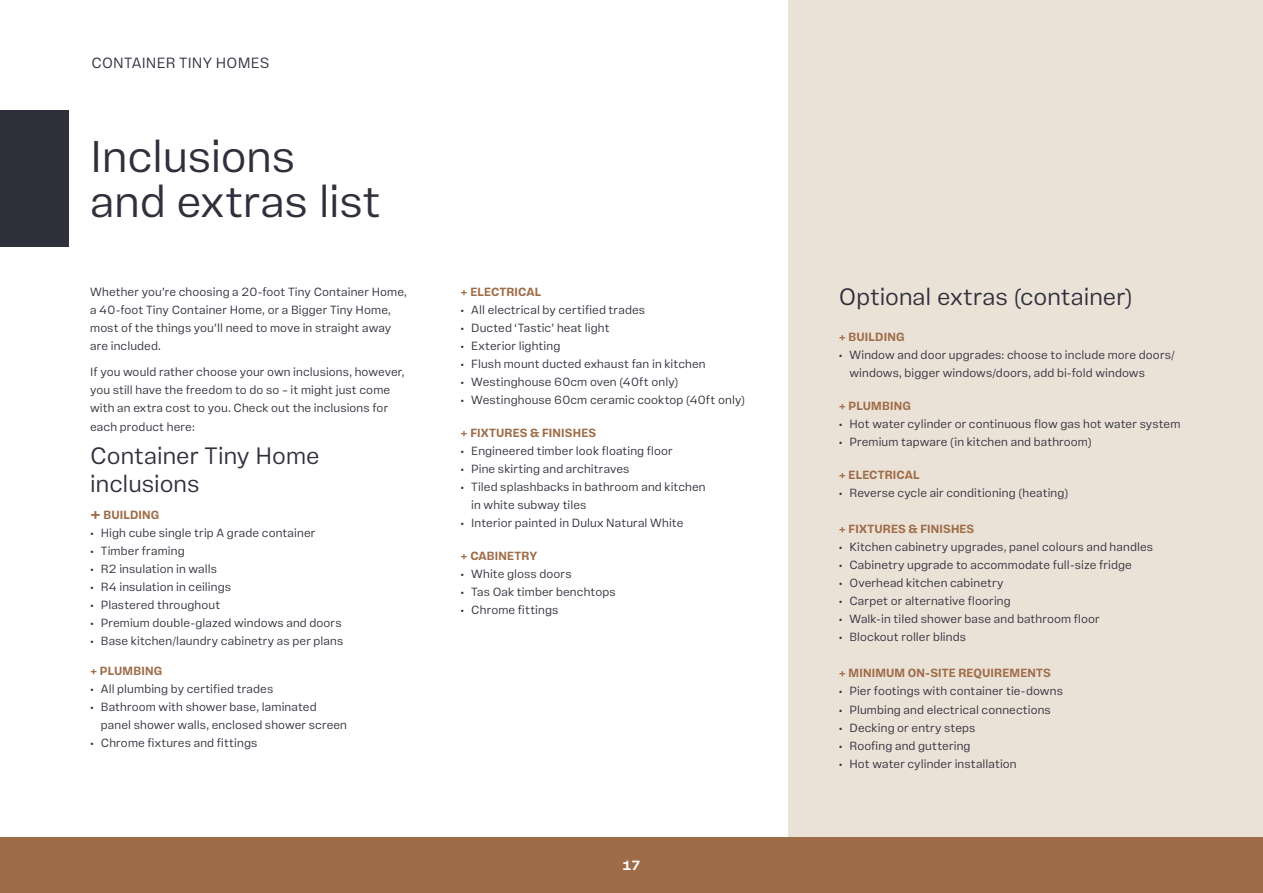
<style>
.page{position:relative;width:1263px;height:893px;background:#fff}
.page>*{position:absolute;margin:0;border:0;box-sizing:border-box;transform-origin:0 0}
.t1{font:300 45px/45px "Vinila";letter-spacing:-.005em;color:#30303d}
.t2{font:300 24px/28.5px "Vinila";color:#30303d}
.t3{font:300 15px "Vinila";letter-spacing:.015em;color:#30303d}
.t4{font:700 13.5px "Vinila";color:#fff}
.t5{font:300 12px/18px "Vinila";letter-spacing:.01em;color:#30303d}
.t6{font:700 12px "Vinila";letter-spacing:.01em;color:#9e6c47}
.s1{font-size:18px}
</style>
<div class="page">
<div style="left:788px;top:0;width:475px;height:893px;background:#ebe2d7"></div>
<div style="left:0;top:838px;width:1263px;height:55px;background:#9e6c47"></div>
<div style="left:0;top:111px;width:68px;height:136px;background:#30303d"></div>
<p class="t3" style="left:91px;top:54px;width:179px">CONTAINER TINY HOMES</p>
<h1 class="t1" style="left:90px;top:134px;width:293px">Inclusions and extras list</h1>
<p class="t5" style="left:90px;top:283px;width:318px">Whether you’re choosing a 20-foot Tiny Container Home, a 40-foot Tiny Container Home, or a Bigger Tiny Home, most of the things you’ll need to move in straight away are included.</p>
<p class="t5" style="left:90px;top:363px;width:316px">If you would rather choose your own inclusions, however, you still have the freedom to do so – it might just come with an extra cost to you. Check out the inclusions for each product here:</p>
<h2 class="t2" style="left:90px;top:441px;width:231px">Container Tiny Home inclusions</h2>
<p class="t6" style="left:90px;top:507px;width:71px"><span class="s1">+</span> BUILDING</p>
<p class="t5" style="left:90px;top:523px;width:227px">• High cube single trip A grade container</p>
<p class="t5" style="left:90px;top:541px;width:96px">• Timber framing</p>
<p class="t5" style="left:90px;top:559px;width:128px">• R2 insulation in walls</p>
<p class="t5" style="left:90px;top:577px;width:142px">• R4 insulation in ceilings</p>
<p class="t5" style="left:90px;top:595px;width:132px">• Plastered throughout</p>
<p class="t5" style="left:90px;top:613px;width:253px">• Premium double-glazed windows and doors</p>
<p class="t5" style="left:90px;top:631px;width:255px">• Base kitchen/laundry cabinetry as per plans</p>
<p class="t6" style="left:90px;top:663px;width:74px">+ PLUMBING</p>
<p class="t5" style="left:90px;top:679px;width:185px">• All plumbing by certified trades</p>
<p class="t5" style="left:101px;top:697px;width:248px;text-indent:-11px">• Bathroom with shower base, laminated panel shower walls, enclosed shower screen</p>
<p class="t5" style="left:90px;top:733px;width:169px">• Chrome fixtures and fittings</p>
<p class="t6" style="left:460px;top:285px;width:82px">+ ELECTRICAL</p>
<p class="t5" style="left:460px;top:301px;width:186px">• All electrical by certified trades</p>
<p class="t5" style="left:460px;top:319px;width:151px">• Ducted ‘Tastic’ heat light</p>
<p class="t5" style="left:460px;top:337px;width:101px">• Exterior lighting</p>
<p class="t5" style="left:460px;top:355px;width:247px">• Flush mount ducted exhaust fan in kitchen</p>
<p class="t5" style="left:460px;top:373px;width:219px">• Westinghouse 60cm oven (40ft only)</p>
<p class="t5" style="left:460px;top:391px;width:286px">• Westinghouse 60cm ceramic cooktop (40ft only)</p>
<p class="t6" style="left:460px;top:426px;width:137px">+ FIXTURES &amp; FINISHES</p>
<p class="t5" style="left:460px;top:442px;width:214px">• Engineered timber look floating floor</p>
<p class="t5" style="left:460px;top:460px;width:170px">• Pine skirting and architraves</p>
<p class="t5" style="left:471px;top:478px;width:236px;text-indent:-11px">• Tiled splashbacks in bathroom and kitchen in white subway tiles</p>
<p class="t5" style="left:460px;top:514px;width:224px">• Interior painted in Dulux Natural White</p>
<p class="t6" style="left:460px;top:549px;width:78px">+ CABINETRY</p>
<p class="t5" style="left:460px;top:565px;width:113px">• White gloss doors</p>
<p class="t5" style="left:460px;top:583px;width:157px">• Tas Oak timber benchtops</p>
<p class="t5" style="left:460px;top:601px;width:99px">• Chrome fittings</p>
<p class="t4" style="left:622px;top:857px;width:19px">17</p>
<h2 class="t2" style="left:839px;top:283px;width:295px">Optional extras (container)</h2>
<p class="t6" style="left:839px;top:330px;width:67px">+ BUILDING</p>
<p class="t5" style="left:849px;top:346px;width:327px;text-indent:-11px">• Window and door upgrades: choose to include more doors/ windows, bigger windows/doors, add bi-fold windows</p>
<p class="t6" style="left:839px;top:399px;width:74px">+ PLUMBING</p>
<p class="t5" style="left:839px;top:415px;width:343px">• Hot water cylinder or continuous flow gas hot water system</p>
<p class="t5" style="left:839px;top:433px;width:254px">• Premium tapware (in kitchen and bathroom)</p>
<p class="t6" style="left:839px;top:468px;width:82px">+ ELECTRICAL</p>
<p class="t5" style="left:839px;top:484px;width:231px">• Reverse cycle air conditioning (heating)</p>
<p class="t6" style="left:839px;top:522px;width:137px">+ FIXTURES &amp; FINISHES</p>
<p class="t5" style="left:839px;top:538px;width:316px">• Kitchen cabinetry upgrades, panel colours and handles</p>
<p class="t5" style="left:839px;top:556px;width:294px">• Cabinetry upgrade to accommodate full-size fridge</p>
<p class="t5" style="left:839px;top:574px;width:166px">• Overhead kitchen cabinetry</p>
<p class="t5" style="left:839px;top:592px;width:173px">• Carpet or alternative flooring</p>
<p class="t5" style="left:839px;top:610px;width:262px">• Walk-in tiled shower base and bathroom floor</p>
<p class="t5" style="left:839px;top:628px;width:129px">• Blockout roller blinds</p>
<p class="t6" style="left:839px;top:666px;width:214px">+ MINIMUM ON-SITE REQUIREMENTS</p>
<p class="t5" style="left:839px;top:682px;width:226px">• Pier footings with container tie-downs</p>
<p class="t5" style="left:839px;top:700px;width:214px">• Plumbing and electrical connections</p>
<p class="t5" style="left:839px;top:718px;width:138px">• Decking or entry steps</p>
<p class="t5" style="left:839px;top:736px;width:133px">• Roofing and guttering</p>
<p class="t5" style="left:839px;top:754px;width:179px">• Hot water cylinder installation</p>
</div>
